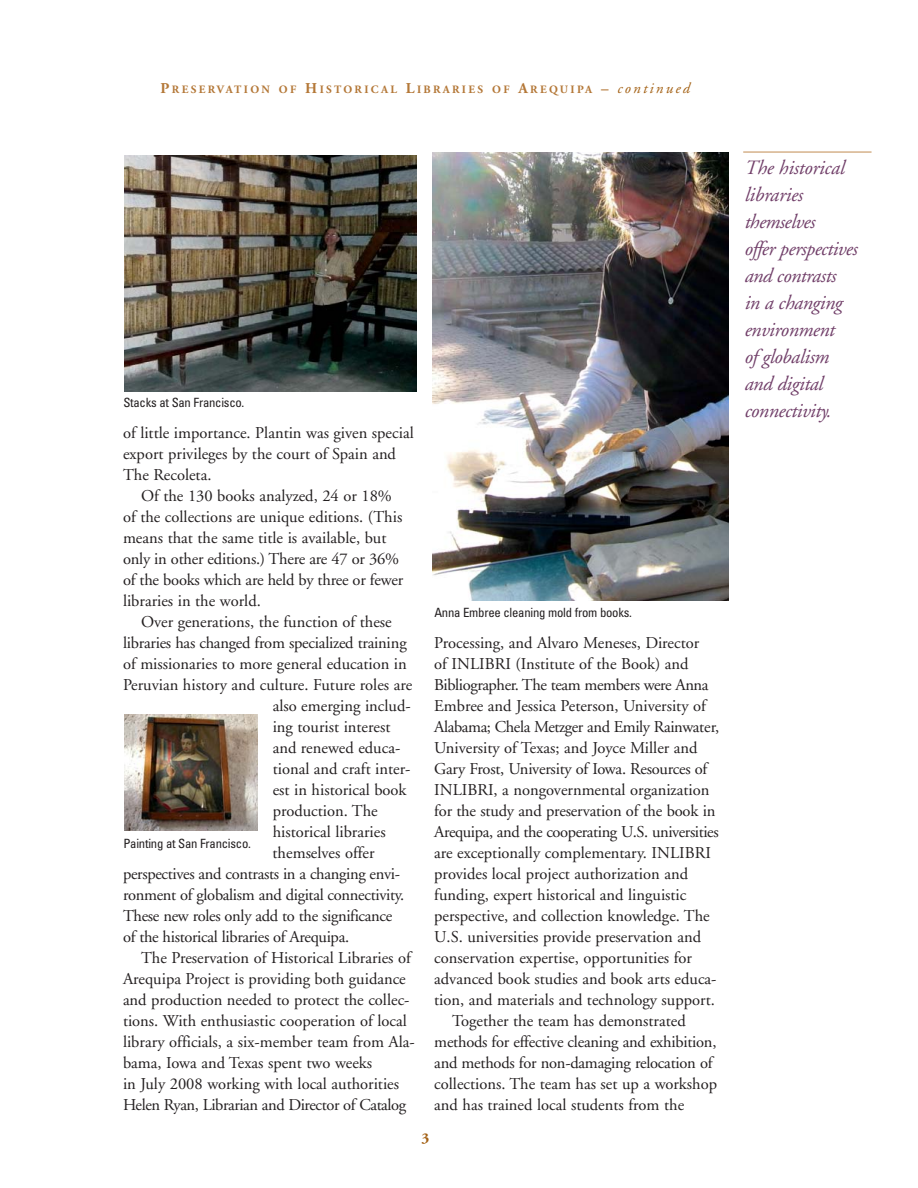
<style>
.page{position:relative;width:918px;height:1188px;background:#fff}
.page>*{position:absolute;margin:0;border:0;box-sizing:border-box;transform-origin:0 0}
.t1{font:italic 20.25px/27px "Adobe Garamond";letter-spacing:-.02em;color:#713f69}
.t2{font:16.5px/21px "Adobe Garamond";color:#231f20}
.t3{font:16.5px "Adobe Garamond";letter-spacing:-.025em;color:#231f20}
.t4{font:16.5px "Adobe Garamond";letter-spacing:-.02em;color:#231f20}
.t5{font:700 15px "Adobe Garamond";color:#a36013}
.t6{font:condensed 12.75px "Univers";letter-spacing:-.02em;color:#231f20}
.t7{font:700 11.25px "Adobe Garamond";letter-spacing:.21em;color:#b47838}
.s1{font-size:15px}
.s2{font-weight:400;font-style:italic;font-size:15px;color:#a36013}
</style>
<div class="page">
<hr style="left:743px;top:151px;width:129px;height:2px;background:#d6b28b">
<img style="left:124px;top:715px;width:134px;height:116px">
<img style="left:433px;top:152px;width:296px;height:448px">
<img style="left:124px;top:155px;width:293px;height:236px">
<p class="t7" style="left:161px;top:85px;width:531px"><span class="s1">P</span>RESERVATION OF <span class="s1">H</span>ISTORICAL <span class="s1">L</span>IBRARIES OF <span class="s1">A</span>REQUIPA <span class="s1">–</span> <span class="s2">continued</span></p>
<p class="t6" style="left:123px;top:398px;width:123px">Stacks at San Francisco.</p>
<p class="t2" style="left:123px;top:424px;width:292px">of little importance. Plantin was given special export privileges by the court of Spain and<br>The Recoleta.</p>
<p class="t2" style="left:123px;top:487px;width:282px;text-indent:18px">Of the 130 books analyzed, 24 or 18% of the collections are unique editions. (This means that the same title is available, but only in other editions.) There are 47 or 36% of the books which are held by three or fewer libraries in the world.</p>
<p class="t2" style="left:141px;top:613px;width:252px">Over generations, the function of these</p>
<p class="t2" style="left:123px;top:634px;width:285px">libraries has changed from specialized training</p>
<p class="t2" style="left:123px;top:655px;width:285px">of missionaries to more general education in</p>
<p class="t2" style="left:123px;top:676px;width:291px">Peruvian history and culture. Future roles are</p>
<p class="t2" style="left:273px;top:697px;width:139px">also emerging includ-</p>
<p class="t2" style="left:273px;top:718px;width:119px">ing tourist interest</p>
<p class="t2" style="left:273px;top:739px;width:129px">and renewed educa-</p>
<p class="t2" style="left:273px;top:760px;width:139px">tional and craft inter-</p>
<p class="t2" style="left:273px;top:781px;width:135px">est in historical book</p>
<p class="t2" style="left:273px;top:802px;width:107px">production. The</p>
<p class="t2" style="left:273px;top:823px;width:114px">historical libraries</p>
<p class="t2" style="left:273px;top:844px;width:104px">themselves offer</p>
<p class="t4" style="left:123px;top:867px;width:279px">perspectives and contrasts in a changing envi-</p>
<p class="t4" style="left:123px;top:888px;width:283px">ronment of globalism and digital connectivity.</p>
<p class="t4" style="left:123px;top:909px;width:271px">These new roles only add to the significance</p>
<p class="t4" style="left:123px;top:930px;width:228px">of the historical libraries of Arequipa.</p>
<p class="t2" style="left:141px;top:949px;width:271px">The Preservation of Historical Libraries of</p>
<p class="t2" style="left:123px;top:970px;width:284px">Arequipa Project is providing both guidance</p>
<p class="t2" style="left:123px;top:991px;width:288px">and production needed to protect the collec-</p>
<p class="t2" style="left:123px;top:1012px;width:285px">tions. With enthusiastic cooperation of local</p>
<p class="t2" style="left:123px;top:1033px;width:293px">library officials, a six-member team from Ala-</p>
<p class="t2" style="left:123px;top:1054px;width:251px">bama, Iowa and Texas spent two weeks</p>
<p class="t2" style="left:123px;top:1075px;width:278px">in July 2008 working with local authorities</p>
<p class="t3" style="left:123px;top:1098px;width:285px">Helen Ryan, Librarian and Director of Catalog</p>
<p class="t6" style="left:123px;top:839px;width:129px">Painting at San Francisco.</p>
<p class="t6" style="left:434px;top:607px;width:199px">Anna Embree cleaning mold from books.</p>
<p class="t2" style="left:434px;top:634px;width:267px">Processing, and Alvaro Meneses, Director</p>
<p class="t2" style="left:434px;top:655px;width:256px">of INLIBRI (Institute of the Book) and</p>
<p class="t3" style="left:434px;top:678px;width:276px">Bibliographer. The team members were Anna</p>
<p class="t2" style="left:434px;top:697px;width:273px">Embree and Jessica Peterson, University of</p>
<p class="t3" style="left:434px;top:720px;width:287px">Alabama; Chela Metzger and Emily Rainwater,</p>
<p class="t2" style="left:434px;top:739px;width:265px">University of Texas; and Joyce Miller and</p>
<p class="t2" style="left:434px;top:760px;width:275px">Gary Frost, University of Iowa. Resources of</p>
<p class="t2" style="left:434px;top:781px;width:277px">INLIBRI, a nongovernmental organization</p>
<p class="t2" style="left:434px;top:802px;width:283px">for the study and preservation of the book in</p>
<p class="t3" style="left:434px;top:825px;width:286px">Arequipa, and the cooperating U.S. universities</p>
<p class="t2" style="left:434px;top:844px;width:278px">are exceptionally complementary. INLIBRI</p>
<p class="t2" style="left:434px;top:865px;width:255px">provides local project authorization and</p>
<p class="t2" style="left:434px;top:886px;width:254px">funding, expert historical and linguistic</p>
<p class="t2" style="left:434px;top:907px;width:277px">perspective, and collection knowledge. The</p>
<p class="t2" style="left:434px;top:928px;width:268px">U.S. universities provide preservation and</p>
<p class="t2" style="left:434px;top:949px;width:259px">conservation expertise, opportunities for</p>
<p class="t2" style="left:434px;top:970px;width:284px">advanced book studies and book arts educa-</p>
<p class="t2" style="left:434px;top:991px;width:282px">tion, and materials and technology support.</p>
<p class="t2" style="left:452px;top:1012px;width:235px">Together the team has demonstrated</p>
<p class="t2" style="left:434px;top:1033px;width:284px">methods for effective cleaning and exhibition,</p>
<p class="t2" style="left:434px;top:1054px;width:280px">and methods for non-damaging relocation of</p>
<p class="t2" style="left:434px;top:1075px;width:284px">collections. The team has set up a workshop</p>
<p class="t2" style="left:434px;top:1096px;width:251px">and has trained local students from the</p>
<p class="t5" style="left:421px;top:1133px;width:9px">3</p>
<p class="t1" style="left:745px;top:156px;width:115px">The historical libraries themselves<br>offer perspectives and contrasts<br>in a changing environment<br>of globalism and digital connectivity.</p>
</div>
